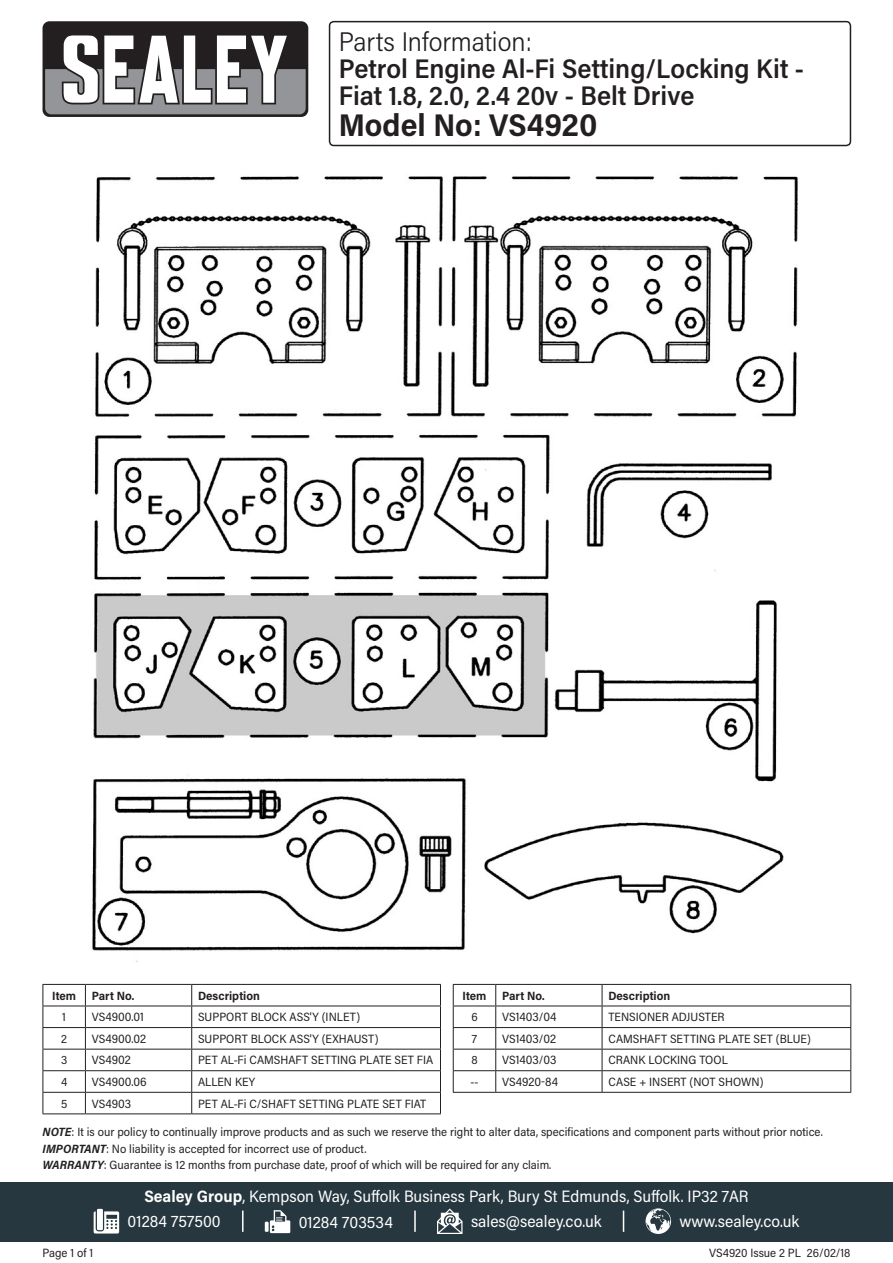
<style>
.page{position:relative;width:893px;height:1263px;background:#fff}
.page>*{position:absolute;margin:0;border:0;box-sizing:border-box;transform-origin:0 0}
.Model_Number{font:700 31.5px "Acumin Pro Semi Cond";color:#231f20}
.Product_Description{font:600 27px/27px "Acumin Pro Semi Cond";color:#231f20}
.Parts_Information{font:300 27px "Acumin Pro Semi Cond";color:#231f20}
.Address{font:16.5px "Acumin Pro Semi Cond";color:#fff}
.Contact_Info{font:16.5px "Acumin Pro Semi Cond";color:#fff}
.Disclaimer{font:12px "Acumin Pro Semi Cond";color:#231f20}
.Table_Body{font:12px "Acumin Pro Semi Cond";letter-spacing:.005em;color:#231f20}
.Part_No__Body{font:12px "Acumin Pro Semi Cond";color:#231f20}
.Part_Description_HDR{font:700 12px "Acumin Pro Semi Cond";color:#231f20}
.Document_Info{font:12px "Acumin Pro Semi Cond";color:#231f20}
.Item_Body{font:12px "Acumin Pro Semi Cond";color:#231f20}
.Item_HDR{font:700 12px "Acumin Pro Semi Cond";letter-spacing:-.005em;color:#231f20}
.s1{font-weight:700;font-style:italic}
.s2{font-weight:700}
</style>
<div class="page">
<div style="left:43px;top:21px;width:265px;height:96px;background:#231f20;border-radius:7px"></div>
<svg style="left:45px;top:35px;width:261px;height:79px"></svg>
<div style="left:0;top:1182px;width:893px;height:60px;background:#27373f"></div>
<svg style="left:94px;top:1211px;width:25px;height:22px"></svg>
<div style="left:97px;top:1209px;width:6px;height:21px;background:#fff"></div>
<svg style="left:265px;top:1222px;width:4px;height:10px"></svg>
<svg style="left:270px;top:1210px;width:20px;height:23px"></svg>
<svg style="left:437px;top:1208px;width:25px;height:26px"></svg>
<svg style="left:645px;top:1208px;width:26px;height:26px"></svg>
<hr style="left:242px;top:1210px;width:2px;height:22px;background:#fff">
<svg style="left:623px;top:1210px;width:1px;height:22px"></svg>
<hr style="left:414px;top:1210px;width:2px;height:22px;background:#fff">
<div style="left:329px;top:21px;width:522px;height:125px;border:2px solid #231f20;border-radius:4px"></div>
<hr style="left:43px;top:984px;width:42px;height:1px;background:#231f20">
<hr style="left:85px;top:984px;width:107px;height:1px;background:#231f20">
<hr style="left:192px;top:984px;width:249px;height:1px;background:#231f20">
<hr style="left:43px;top:1005px;width:42px;height:1px;background:#231f20">
<hr style="left:85px;top:1005px;width:107px;height:1px;background:#231f20">
<hr style="left:192px;top:1005px;width:249px;height:1px;background:#231f20">
<hr style="left:43px;top:1027px;width:42px;height:1px;background:#231f20">
<hr style="left:85px;top:1027px;width:107px;height:1px;background:#231f20">
<hr style="left:192px;top:1027px;width:249px;height:1px;background:#231f20">
<hr style="left:43px;top:1049px;width:42px;height:1px;background:#231f20">
<hr style="left:85px;top:1049px;width:107px;height:1px;background:#231f20">
<hr style="left:192px;top:1049px;width:249px;height:1px;background:#231f20">
<hr style="left:43px;top:1070px;width:42px;height:1px;background:#231f20">
<hr style="left:85px;top:1070px;width:107px;height:1px;background:#231f20">
<hr style="left:192px;top:1070px;width:249px;height:1px;background:#231f20">
<hr style="left:43px;top:1092px;width:42px;height:1px;background:#231f20">
<svg style="left:43px;top:985px;width:1px;height:128px"></svg>
<hr style="left:85px;top:1092px;width:107px;height:1px;background:#231f20">
<svg style="left:85px;top:985px;width:1px;height:128px"></svg>
<hr style="left:192px;top:1092px;width:249px;height:1px;background:#231f20">
<svg style="left:191px;top:985px;width:1px;height:128px"></svg>
<svg style="left:440px;top:985px;width:1px;height:128px"></svg>
<hr style="left:43px;top:1113px;width:42px;height:1px;background:#231f20">
<hr style="left:85px;top:1113px;width:107px;height:1px;background:#231f20">
<hr style="left:192px;top:1113px;width:249px;height:1px;background:#231f20">
<hr style="left:453px;top:984px;width:43px;height:1px;background:#231f20">
<hr style="left:496px;top:984px;width:106px;height:1px;background:#231f20">
<hr style="left:602px;top:984px;width:249px;height:1px;background:#231f20">
<hr style="left:453px;top:1005px;width:43px;height:1px;background:#231f20">
<hr style="left:496px;top:1005px;width:106px;height:1px;background:#231f20">
<hr style="left:602px;top:1005px;width:249px;height:1px;background:#231f20">
<hr style="left:453px;top:1027px;width:43px;height:1px;background:#231f20">
<hr style="left:496px;top:1027px;width:106px;height:1px;background:#231f20">
<hr style="left:602px;top:1027px;width:249px;height:1px;background:#231f20">
<hr style="left:453px;top:1049px;width:43px;height:1px;background:#231f20">
<hr style="left:496px;top:1049px;width:106px;height:1px;background:#231f20">
<hr style="left:602px;top:1049px;width:249px;height:1px;background:#231f20">
<hr style="left:453px;top:1070px;width:43px;height:1px;background:#231f20">
<svg style="left:453px;top:985px;width:1px;height:107px"></svg>
<hr style="left:496px;top:1070px;width:106px;height:1px;background:#231f20">
<svg style="left:495px;top:985px;width:1px;height:107px"></svg>
<hr style="left:602px;top:1070px;width:249px;height:1px;background:#231f20">
<svg style="left:602px;top:985px;width:1px;height:107px"></svg>
<svg style="left:850px;top:985px;width:1px;height:107px"></svg>
<hr style="left:453px;top:1092px;width:43px;height:1px;background:#231f20">
<hr style="left:496px;top:1092px;width:106px;height:1px;background:#231f20">
<hr style="left:602px;top:1092px;width:249px;height:1px;background:#231f20">
<img style="left:92px;top:176px;width:706px;height:786px">
<p class="Parts_Information" style="left:339px;top:23px;width:195px">Parts Information:</p>
<p class="Product_Description" style="left:339px;top:54px;width:467px">Petrol Engine Al-Fi Setting/Locking Kit -<br>Fiat 1.8, 2.0, 2.4 20v - Belt Drive</p>
<p class="Model_Number" style="left:339px;top:103px;width:260px">Model No: VS4920</p>
<p class="Item_HDR" style="left:52px;top:987px;width:25px">Item</p>
<p class="Part_Description_HDR" style="left:92px;top:987px;width:44px">Part No.</p>
<p class="Part_Description_HDR" style="left:198px;top:987px;width:63px">Description</p>
<p class="Item_Body" style="left:62px;top:1009px;width:5px">1</p>
<p class="Part_No__Body" style="left:92px;top:1009px;width:53px">VS4900.01</p>
<p class="Table_Body" style="left:198px;top:1009px;width:164px">SUPPORT BLOCK ASS'Y (INLET)</p>
<p class="Item_Body" style="left:61px;top:1030px;width:7px">2</p>
<p class="Part_No__Body" style="left:92px;top:1030px;width:56px">VS4900.02</p>
<p class="Table_Body" style="left:198px;top:1030px;width:182px">SUPPORT BLOCK ASS'Y (EXHAUST)</p>
<p class="Item_Body" style="left:61px;top:1052px;width:8px">3</p>
<p class="Part_No__Body" style="left:92px;top:1052px;width:40px">VS4902</p>
<p class="Table_Body" style="left:198px;top:1052px;width:237px">PET AL-Fi CAMSHAFT SETTING PLATE SET FIA</p>
<p class="Item_Body" style="left:61px;top:1073px;width:8px">4</p>
<p class="Part_No__Body" style="left:92px;top:1073px;width:56px">VS4900.06</p>
<p class="Table_Body" style="left:198px;top:1073px;width:59px">ALLEN KEY</p>
<p class="Item_Body" style="left:61px;top:1095px;width:8px">5</p>
<p class="Part_No__Body" style="left:92px;top:1095px;width:41px">VS4903</p>
<p class="Table_Body" style="left:198px;top:1095px;width:230px">PET AL-Fi C/SHAFT SETTING PLATE SET FIAT</p>
<p class="Item_HDR" style="left:463px;top:987px;width:25px">Item</p>
<p class="Part_Description_HDR" style="left:502px;top:987px;width:44px">Part No.</p>
<p class="Part_Description_HDR" style="left:608px;top:987px;width:63px">Description</p>
<p class="Item_Body" style="left:471px;top:1009px;width:8px">6</p>
<p class="Part_No__Body" style="left:502px;top:1009px;width:56px">VS1403/04</p>
<p class="Table_Body" style="left:608px;top:1009px;width:118px">TENSIONER ADJUSTER</p>
<p class="Item_Body" style="left:472px;top:1030px;width:7px">7</p>
<p class="Part_No__Body" style="left:502px;top:1030px;width:56px">VS1403/02</p>
<p class="Table_Body" style="left:608px;top:1030px;width:204px">CAMSHAFT SETTING PLATE SET (BLUE)</p>
<p class="Item_Body" style="left:471px;top:1052px;width:8px">8</p>
<p class="Part_No__Body" style="left:502px;top:1052px;width:56px">VS1403/03</p>
<p class="Table_Body" style="left:608px;top:1052px;width:121px">CRANK LOCKING TOOL</p>
<p class="Item_Body" style="left:470px;top:1073px;width:9px">--</p>
<p class="Part_No__Body" style="left:502px;top:1073px;width:57px">VS4920-84</p>
<p class="Table_Body" style="left:608px;top:1073px;width:157px">CASE + INSERT (NOT SHOWN)</p>
<p class="Disclaimer" style="left:43px;top:1124px;width:782px"><span class="s1">NOTE</span>: It is our policy to continually improve products and as such we reserve the right to alter data, specifications and component parts without prior notice.</p>
<p class="Disclaimer" style="left:43px;top:1140px;width:326px"><span class="s1">IMPORTANT</span>: No liability is accepted for incorrect use of product.</p>
<p class="Disclaimer" style="left:43px;top:1157px;width:510px"><span class="s1">WARRANTY</span>: Guarantee is 12 months from purchase date, proof of which will be required for any claim.</p>
<p class="Document_Info" style="left:43px;top:1244px;width:52px">Page 1 of 1</p>
<p class="Address" style="left:144px;top:1185px;width:606px"><span class="s2">Sealey Group</span>, Kempson Way, Suffolk Business Park, Bury St Edmunds, Suffolk. IP32 7AR</p>
<p class="Contact_Info" style="left:128px;top:1210px;width:95px">01284 757500</p>
<p class="Contact_Info" style="left:299px;top:1210px;width:96px">01284 703534</p>
<p class="Contact_Info" style="left:471px;top:1210px;width:132px">sales@sealey.co.uk</p>
<p class="Contact_Info" style="left:680px;top:1210px;width:121px">www.sealey.co.uk</p>
<p class="Document_Info" style="left:709px;top:1244px;width:143px">VS4920 Issue 2 PL 26/02/18</p>
</div>
